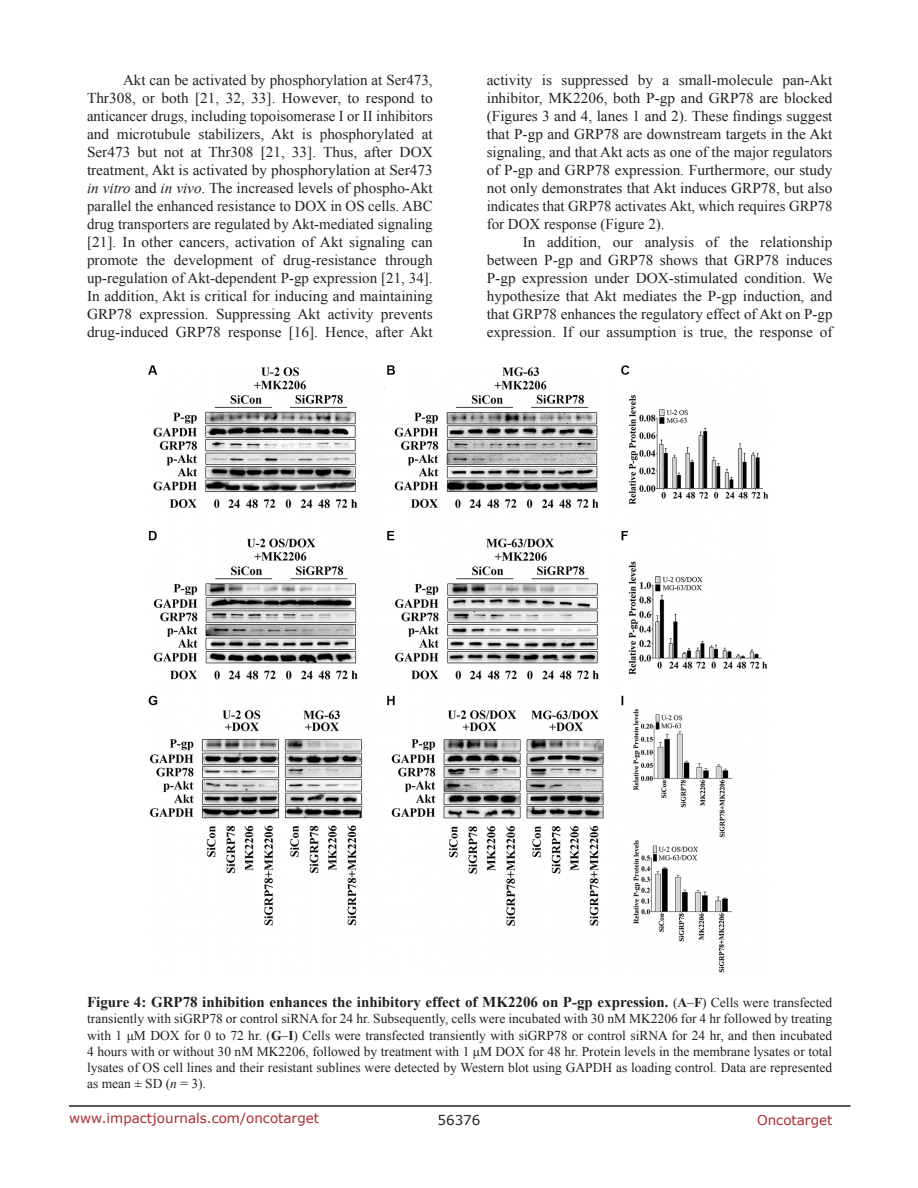
<style>
.page{position:relative;width:918px;height:1188px;background:#fff}
.page>*{position:absolute;margin:0;border:0;box-sizing:border-box;transform-origin:0 0}
.BodyText{font:15px/18px "Times New Roman";color:#231f20;text-align:justify}
.FigureText{font:700 15px "Times New Roman";color:#231f20}
.FigureText-2{font:13.5px/16.2px "Times New Roman";color:#231f20;text-align:justify}
.t1{font:13.5px "Verdana";color:#ac2b31}
.t2{font:13.5px "Verdana";color:#231f20}
.s1{font-style:italic}
.s2{font-weight:400;font-size:13.5px}
.s3{font-size:13.5px}
.s4{font-weight:700}
</style>
<div class="page">
<hr style="left:69px;top:1105px;width:781px;height:2px;background:#231f20">
<img style="left:148px;top:365px;width:620px;height:608px">
<p class="BodyText" style="left:87px;top:71px;width:347px;text-indent:36px">Akt can be activated by phosphorylation at Ser473, Thr308, or both [21, 32, 33]. However, to respond to anticancer drugs, including topoisomerase I or II inhibitors and microtubule stabilizers, Akt is phosphorylated at Ser473 but not at Thr308 [21, 33]. Thus, after DOX treatment, Akt is activated by phosphorylation at Ser473 <span class="s1">in vitro</span> and <span class="s1">in vivo</span>. The increased levels of phospho-Akt parallel the enhanced resistance to DOX in OS cells. ABC drug transporters are regulated by Akt-mediated signaling [21]. In other cancers, activation of Akt signaling can promote the development of drug-resistance through up-regulation of Akt-dependent P-gp expression [21, 34].<br>In addition, Akt is critical for inducing and maintaining GRP78 expression. Suppressing Akt activity prevents drug-induced GRP78 response [16]. Hence, after Akt</p>
<p class="BodyText" style="left:487px;top:71px;width:347px">activity is suppressed by a small-molecule pan-Akt inhibitor, MK2206, both P-gp and GRP78 are blocked (Figures 3 and 4, lanes 1 and 2). These findings suggest that P-gp and GRP78 are downstream targets in the Akt signaling, and that Akt acts as one of the major regulators of P-gp and GRP78 expression. Furthermore, our study not only demonstrates that Akt induces GRP78, but also indicates that GRP78 activates Akt, which requires GRP78 for DOX response (Figure 2).</p>
<p class="BodyText" style="left:487px;top:233px;width:347px;text-indent:36px">In addition, our analysis of the relationship between P-gp and GRP78 shows that GRP78 induces P-gp expression under DOX-stimulated condition. We hypothesize that Akt mediates the P-gp induction, and that GRP78 enhances the regulatory effect of Akt on P-gp expression. If our assumption is true, the response of</p>
<p class="FigureText" style="left:87px;top:992px;width:747px">Figure 4: GRP78 inhibition enhances the inhibitory effect of MK2206 on P-gp expression. <span class="s2">(</span><span class="s3">A</span><span class="s2">–</span><span class="s3">F</span><span class="s2">) Cells were transfected</span></p>
<p class="FigureText-2" style="left:87px;top:1011px;width:747px">transiently with siGRP78 or control siRNA for 24 hr. Subsequently, cells were incubated with 30 nM MK2206 for 4 hr followed by treating with 1 μM DOX for 0 to 72 hr. (<span class="s4">G</span>–<span class="s4">I</span>) Cells were transfected transiently with siGRP78 or control siRNA for 24 hr, and then incubated 4 hours with or without 30 nM MK2206, followed by treatment with 1 μM DOX for 48 hr. Protein levels in the membrane lysates or total lysates of OS cell lines and their resistant sublines were detected by Western blot using GAPDH as loading control. Data are represented as mean ± SD (<span class="s1">n</span> = 3).</p>
<p class="t1" style="left:69px;top:1109px;width:252px">www.impactjournals.com/oncotarget</p>
<p class="t2" style="left:438px;top:1111px;width:44px">56376</p>
<p class="t1" style="left:757px;top:1111px;width:77px">Oncotarget</p>
</div>
